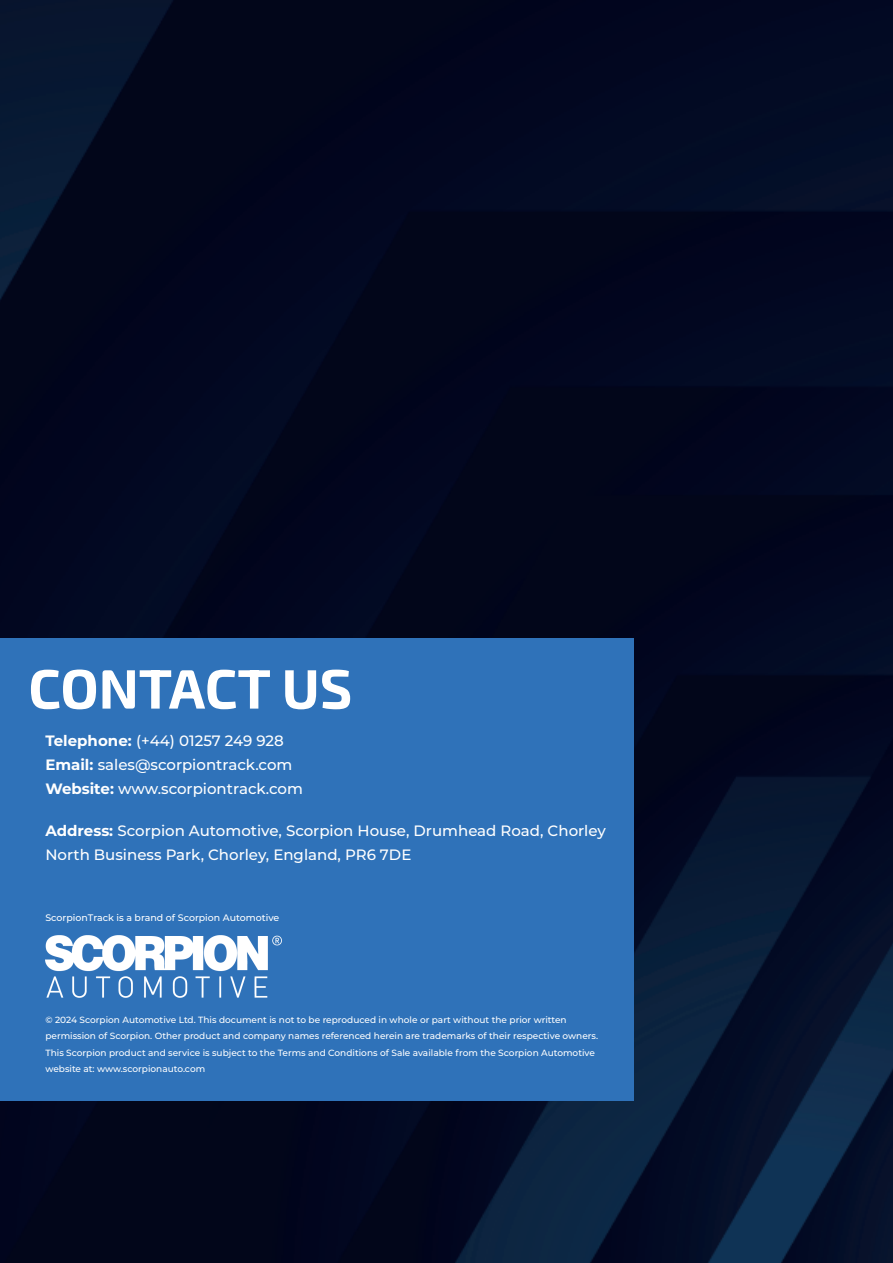
<style>
.page{position:relative;width:893px;height:1263px;background:#fff}
.page>*{position:absolute;margin:0;border:0;box-sizing:border-box;transform-origin:0 0}
.t1{font:55.5px "Exo 2";color:#fff}
.t2{font:500 15px/24px "Montserrat";color:#fff}
.t3{font:500 9.45px "Montserrat";color:#fff}
.t4{font:500 9px/16.5px "Montserrat";color:#fff}
.s1{font-weight:700}
</style>
<div class="page">
<img style="left:0;top:0;width:893px;height:1263px">
<div style="left:0;top:638px;width:633px;height:463px;background:#2f72b9"></div>
<img style="left:45px;top:935px;width:236px;height:62px">
<h1 class="t1" style="left:28px;top:650px;width:325px">CONTACT US</h1>
<h2 class="t2" style="left:45px;top:728px;width:259px"><span class="s1">Telephone:</span> (+44) 01257 249 928<br><span class="s1">Email:</span> sales@scorpiontrack.com<br><span class="s1">Website:</span> www.scorpiontrack.com</h2>
<h2 class="t2" style="left:45px;top:818px;width:562px"><span class="s1">Address:</span> Scorpion Automotive, Scorpion House, Drumhead Road, Chorley<br>North Business Park, Chorley, England, PR6 7DE</h2>
<p class="t3" style="left:45px;top:911px;width:235px">ScorpionTrack is a brand of Scorpion Automotive</p>
<p class="t4" style="left:45px;top:1011px;width:554px">© 2024 Scorpion Automotive Ltd. This document is not to be reproduced in whole or part without the prior written permission of Scorpion. Other product and company names referenced herein are trademarks of their respective owners.<br>This Scorpion product and service is subject to the Terms and Conditions of Sale available from the Scorpion Automotive website at: www.scorpionauto.com</p>
</div>
